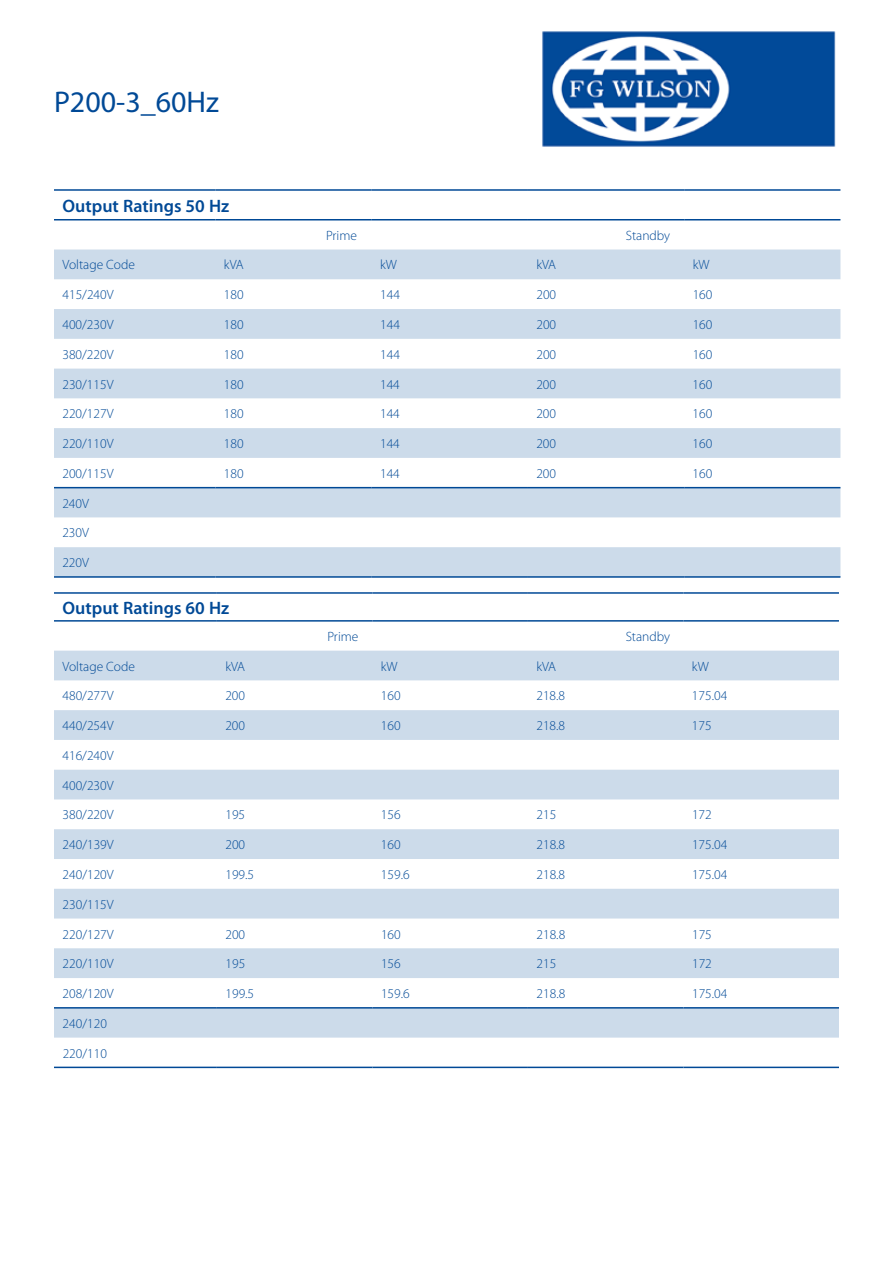
<style>
.page{position:relative;width:893px;height:1263px;background:#fff}
.page>*{position:absolute;margin:0;border:0;box-sizing:border-box;transform-origin:0 0}
.t1{font:30px "Myriad Pro";color:#004996}
.t2{font:600 18px "Myriad Pro";color:#004996}
.t3{font:300 13.5px "Myriad Pro";color:#004996}
</style>
<div class="page">
<img style="left:542px;top:31px;width:294px;height:116px">
<svg style="left:54px;top:249px;width:786px;height:327px;fill:#ccdbea"></svg>
<hr style="left:54px;top:189px;width:161px;height:2px;background:#004996">
<hr style="left:215px;top:189px;width:157px;height:2px;background:#004996">
<hr style="left:372px;top:189px;width:156px;height:2px;background:#004996">
<hr style="left:528px;top:189px;width:156px;height:2px;background:#004996">
<hr style="left:684px;top:189px;width:156px;height:2px;background:#004996">
<hr style="left:54px;top:219px;width:161px;height:1px;background:#004996">
<hr style="left:215px;top:219px;width:157px;height:1px;background:#004996">
<hr style="left:372px;top:219px;width:156px;height:1px;background:#004996">
<hr style="left:528px;top:219px;width:156px;height:1px;background:#004996">
<hr style="left:684px;top:219px;width:156px;height:1px;background:#004996">
<hr style="left:54px;top:576px;width:161px;height:2px;background:#004996">
<hr style="left:215px;top:576px;width:157px;height:2px;background:#004996">
<hr style="left:372px;top:576px;width:156px;height:2px;background:#004996">
<hr style="left:528px;top:576px;width:156px;height:2px;background:#004996">
<hr style="left:684px;top:576px;width:156px;height:2px;background:#004996">
<hr style="left:54px;top:487px;width:161px;height:1px;background:#004996">
<hr style="left:215px;top:487px;width:157px;height:1px;background:#004996">
<hr style="left:372px;top:487px;width:156px;height:1px;background:#004996">
<hr style="left:528px;top:487px;width:156px;height:1px;background:#004996">
<hr style="left:684px;top:487px;width:156px;height:1px;background:#004996">
<svg style="left:54px;top:650px;width:785px;height:1px"></svg>
<svg style="left:54px;top:651px;width:785px;height:386px;fill:#ccdbea"></svg>
<hr style="left:54px;top:592px;width:163px;height:2px;background:#004996">
<hr style="left:217px;top:592px;width:155px;height:2px;background:#004996">
<hr style="left:372px;top:592px;width:156px;height:2px;background:#004996">
<hr style="left:528px;top:592px;width:155px;height:2px;background:#004996">
<hr style="left:683px;top:592px;width:156px;height:2px;background:#004996">
<hr style="left:54px;top:620px;width:163px;height:2px;background:#004996">
<hr style="left:217px;top:620px;width:155px;height:2px;background:#004996">
<hr style="left:372px;top:620px;width:156px;height:2px;background:#004996">
<hr style="left:528px;top:620px;width:155px;height:2px;background:#004996">
<hr style="left:683px;top:620px;width:156px;height:2px;background:#004996">
<hr style="left:54px;top:1066px;width:163px;height:2px;background:#004996">
<hr style="left:217px;top:1066px;width:155px;height:2px;background:#004996">
<hr style="left:372px;top:1066px;width:156px;height:2px;background:#004996">
<hr style="left:528px;top:1066px;width:155px;height:2px;background:#004996">
<hr style="left:683px;top:1066px;width:156px;height:2px;background:#004996">
<hr style="left:54px;top:1007px;width:163px;height:1px;background:#004996">
<hr style="left:217px;top:1007px;width:155px;height:1px;background:#004996">
<hr style="left:372px;top:1007px;width:156px;height:1px;background:#004996">
<hr style="left:528px;top:1007px;width:155px;height:1px;background:#004996">
<hr style="left:683px;top:1007px;width:156px;height:1px;background:#004996">
<h1 class="t1" style="left:54px;top:84px;width:166px">P200-3_60Hz</h1>
<h2 class="t2" style="left:63px;top:194px;width:168px">Output Ratings 50 Hz</h2>
<p class="t3" style="left:326px;top:227px;width:32px">Prime</p>
<p class="t3" style="left:626px;top:227px;width:46px">Standby</p>
<p class="t3" style="left:63px;top:257px;width:74px">Voltage Code</p>
<p class="t3" style="left:224px;top:257px;width:21px">kVA</p>
<p class="t3" style="left:380px;top:257px;width:18px">kW</p>
<p class="t3" style="left:536px;top:257px;width:21px">kVA</p>
<p class="t3" style="left:693px;top:257px;width:18px">kW</p>
<p class="t3" style="left:62px;top:287px;width:53px">415/240V</p>
<p class="t3" style="left:224px;top:287px;width:21px">180</p>
<p class="t3" style="left:380px;top:287px;width:21px">144</p>
<p class="t3" style="left:536px;top:287px;width:21px">200</p>
<p class="t3" style="left:693px;top:287px;width:21px">160</p>
<p class="t3" style="left:62px;top:316px;width:53px">400/230V</p>
<p class="t3" style="left:224px;top:316px;width:21px">180</p>
<p class="t3" style="left:380px;top:316px;width:21px">144</p>
<p class="t3" style="left:536px;top:316px;width:21px">200</p>
<p class="t3" style="left:693px;top:316px;width:21px">160</p>
<p class="t3" style="left:62px;top:346px;width:53px">380/220V</p>
<p class="t3" style="left:224px;top:346px;width:21px">180</p>
<p class="t3" style="left:380px;top:346px;width:21px">144</p>
<p class="t3" style="left:536px;top:346px;width:21px">200</p>
<p class="t3" style="left:693px;top:346px;width:21px">160</p>
<p class="t3" style="left:62px;top:376px;width:53px">230/115V</p>
<p class="t3" style="left:224px;top:376px;width:21px">180</p>
<p class="t3" style="left:380px;top:376px;width:21px">144</p>
<p class="t3" style="left:536px;top:376px;width:21px">200</p>
<p class="t3" style="left:693px;top:376px;width:21px">160</p>
<p class="t3" style="left:62px;top:406px;width:53px">220/127V</p>
<p class="t3" style="left:224px;top:406px;width:21px">180</p>
<p class="t3" style="left:380px;top:406px;width:21px">144</p>
<p class="t3" style="left:536px;top:406px;width:21px">200</p>
<p class="t3" style="left:693px;top:406px;width:21px">160</p>
<p class="t3" style="left:62px;top:435px;width:53px">220/110V</p>
<p class="t3" style="left:224px;top:435px;width:21px">180</p>
<p class="t3" style="left:380px;top:435px;width:21px">144</p>
<p class="t3" style="left:536px;top:435px;width:21px">200</p>
<p class="t3" style="left:693px;top:435px;width:21px">160</p>
<p class="t3" style="left:62px;top:465px;width:53px">200/115V</p>
<p class="t3" style="left:224px;top:465px;width:21px">180</p>
<p class="t3" style="left:380px;top:465px;width:21px">144</p>
<p class="t3" style="left:536px;top:465px;width:21px">200</p>
<p class="t3" style="left:693px;top:465px;width:21px">160</p>
<p class="t3" style="left:62px;top:495px;width:28px">240V</p>
<p class="t3" style="left:62px;top:525px;width:28px">230V</p>
<p class="t3" style="left:62px;top:554px;width:28px">220V</p>
<h2 class="t2" style="left:63px;top:596px;width:168px">Output Ratings 60 Hz</h2>
<p class="t3" style="left:327px;top:628px;width:32px">Prime</p>
<p class="t3" style="left:626px;top:628px;width:46px">Standby</p>
<p class="t3" style="left:62px;top:658px;width:74px">Voltage Code</p>
<p class="t3" style="left:225px;top:658px;width:21px">kVA</p>
<p class="t3" style="left:381px;top:658px;width:18px">kW</p>
<p class="t3" style="left:536px;top:658px;width:21px">kVA</p>
<p class="t3" style="left:692px;top:658px;width:18px">kW</p>
<p class="t3" style="left:63px;top:688px;width:53px">480/277V</p>
<p class="t3" style="left:225px;top:688px;width:21px">200</p>
<p class="t3" style="left:381px;top:688px;width:21px">160</p>
<p class="t3" style="left:536px;top:688px;width:30px">218.8</p>
<p class="t3" style="left:692px;top:688px;width:37px">175.04</p>
<p class="t3" style="left:63px;top:717px;width:53px">440/254V</p>
<p class="t3" style="left:225px;top:717px;width:21px">200</p>
<p class="t3" style="left:381px;top:717px;width:21px">160</p>
<p class="t3" style="left:536px;top:717px;width:30px">218.8</p>
<p class="t3" style="left:692px;top:717px;width:21px">175</p>
<p class="t3" style="left:63px;top:747px;width:53px">416/240V</p>
<p class="t3" style="left:63px;top:777px;width:53px">400/230V</p>
<p class="t3" style="left:63px;top:807px;width:53px">380/220V</p>
<p class="t3" style="left:225px;top:807px;width:21px">195</p>
<p class="t3" style="left:381px;top:807px;width:21px">156</p>
<p class="t3" style="left:536px;top:807px;width:21px">215</p>
<p class="t3" style="left:692px;top:807px;width:21px">172</p>
<p class="t3" style="left:63px;top:836px;width:53px">240/139V</p>
<p class="t3" style="left:225px;top:836px;width:21px">200</p>
<p class="t3" style="left:381px;top:836px;width:21px">160</p>
<p class="t3" style="left:536px;top:836px;width:30px">218.8</p>
<p class="t3" style="left:692px;top:836px;width:37px">175.04</p>
<p class="t3" style="left:63px;top:866px;width:53px">240/120V</p>
<p class="t3" style="left:225px;top:866px;width:30px">199.5</p>
<p class="t3" style="left:381px;top:866px;width:30px">159.6</p>
<p class="t3" style="left:536px;top:866px;width:30px">218.8</p>
<p class="t3" style="left:692px;top:866px;width:37px">175.04</p>
<p class="t3" style="left:63px;top:896px;width:53px">230/115V</p>
<p class="t3" style="left:63px;top:926px;width:53px">220/127V</p>
<p class="t3" style="left:225px;top:926px;width:21px">200</p>
<p class="t3" style="left:381px;top:926px;width:21px">160</p>
<p class="t3" style="left:537px;top:926px;width:30px">218.8</p>
<p class="t3" style="left:692px;top:926px;width:21px">175</p>
<p class="t3" style="left:63px;top:956px;width:53px">220/110V</p>
<p class="t3" style="left:225px;top:956px;width:21px">195</p>
<p class="t3" style="left:381px;top:956px;width:21px">156</p>
<p class="t3" style="left:537px;top:956px;width:21px">215</p>
<p class="t3" style="left:692px;top:956px;width:21px">172</p>
<p class="t3" style="left:63px;top:985px;width:53px">208/120V</p>
<p class="t3" style="left:225px;top:985px;width:30px">199.5</p>
<p class="t3" style="left:381px;top:985px;width:30px">159.6</p>
<p class="t3" style="left:537px;top:985px;width:30px">218.8</p>
<p class="t3" style="left:692px;top:985px;width:37px">175.04</p>
<p class="t3" style="left:63px;top:1015px;width:46px">240/120</p>
<p class="t3" style="left:63px;top:1045px;width:46px">220/110</p>
</div>
